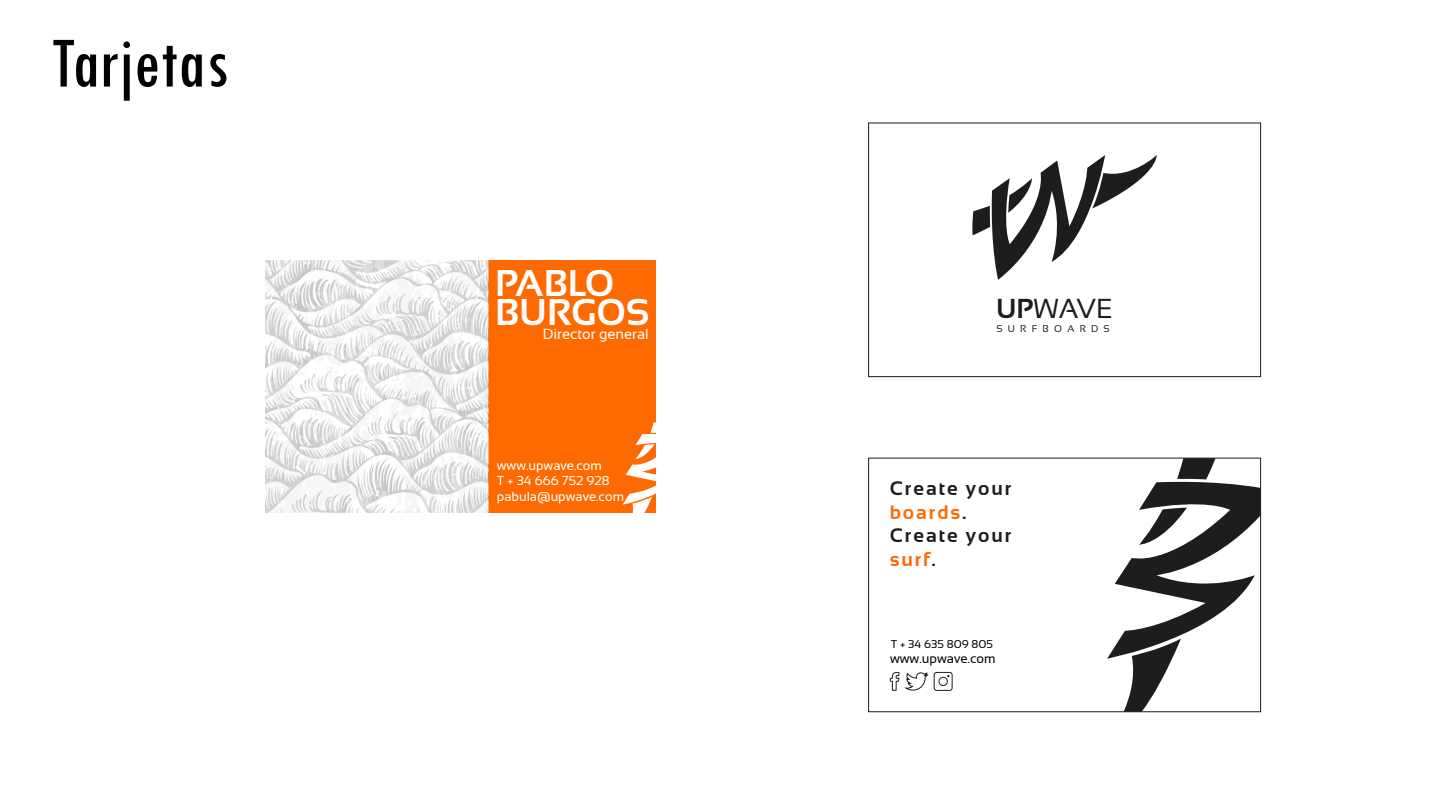
<style>
.page{position:relative;width:1440px;height:810px;background:#fff}
.page>*{position:absolute;margin:0;border:0;box-sizing:border-box;transform-origin:0 0}
.t1{font:condensed 75px "Tw Cen";color:#000}
.t2{font:700 37.28px/29.2px "Sansation";color:#fff}
.t3{font:27.45px "Sansation";color:#1d1d1b}
.t4{font:700 19.5px/23.4px "Sansation";letter-spacing:.1em;color:#1d1d1b}
.t5{font:14.55px "Sansation";color:#fff}
.t6{font:13.05px "Sansation";color:#000}
.t7{font:12.98px/15.5px "Sansation";color:#fff}
.t8{font:11.4px "Sansation";color:#000}
.t9{font:9.75px "Sansation";letter-spacing:.54em;color:#1d1d1b}
.s1{font-weight:700}
.s2{color:#ff6a00}
</style>
<div class="page">
<svg style="left:890px;top:672px;width:9px;height:19px"></svg>
<svg style="left:905px;top:672px;width:23px;height:19px"></svg>
<svg style="left:1107px;top:460px;width:152px;height:250px"></svg>
<div style="left:869px;top:458px;width:392px;height:254px;border:1px solid #1d1d1b"></div>
<div style="left:934px;top:672px;width:18px;height:19px;border:1px solid #1d1d1b;border-radius:3px"></div>
<div style="left:939px;top:677px;width:9px;height:9px;border:1px solid #1d1d1b;border-radius:50%"></div>
<div style="left:869px;top:123px;width:392px;height:254px;border:1px solid #1d1d1b"></div>
<svg style="left:972px;top:155px;width:185px;height:125px"></svg>
<div style="left:489px;top:261px;width:167px;height:252px;background:#ff6a00"></div>
<img style="left:266px;top:261px;width:223px;height:252px">
<svg style="left:623px;top:422px;width:33px;height:91px"></svg>
<h1 class="t1" style="left:51px;top:18px;width:179px">Tarjetas</h1>
<h2 class="t2" style="left:495px;top:268px;width:156px">PABLO<br>BURGOS</h2>
<p class="t5" style="left:543px;top:326px;width:107px">Director general</p>
<p class="t7" style="left:497px;top:458px;width:129px">www.upwave.com<br>T + 34 666 752 928 pabula@upwave.com</p>
<h3 class="t3" style="left:996px;top:294px;width:118px"><span class="s1">UP</span>WAVE</h3>
<p class="t9" style="left:996px;top:324px;width:115px">SURFBOARDS</p>
<h3 class="t4" style="left:890px;top:477px;width:123px">Create your <span class="s2">boards</span>.<br>Create your <span class="s2">surf</span>.</h3>
<p class="t8" style="left:891px;top:638px;width:104px">T + 34 635 809 805</p>
<p class="t6" style="left:890px;top:652px;width:107px">www.upwave.com</p>
</div>
